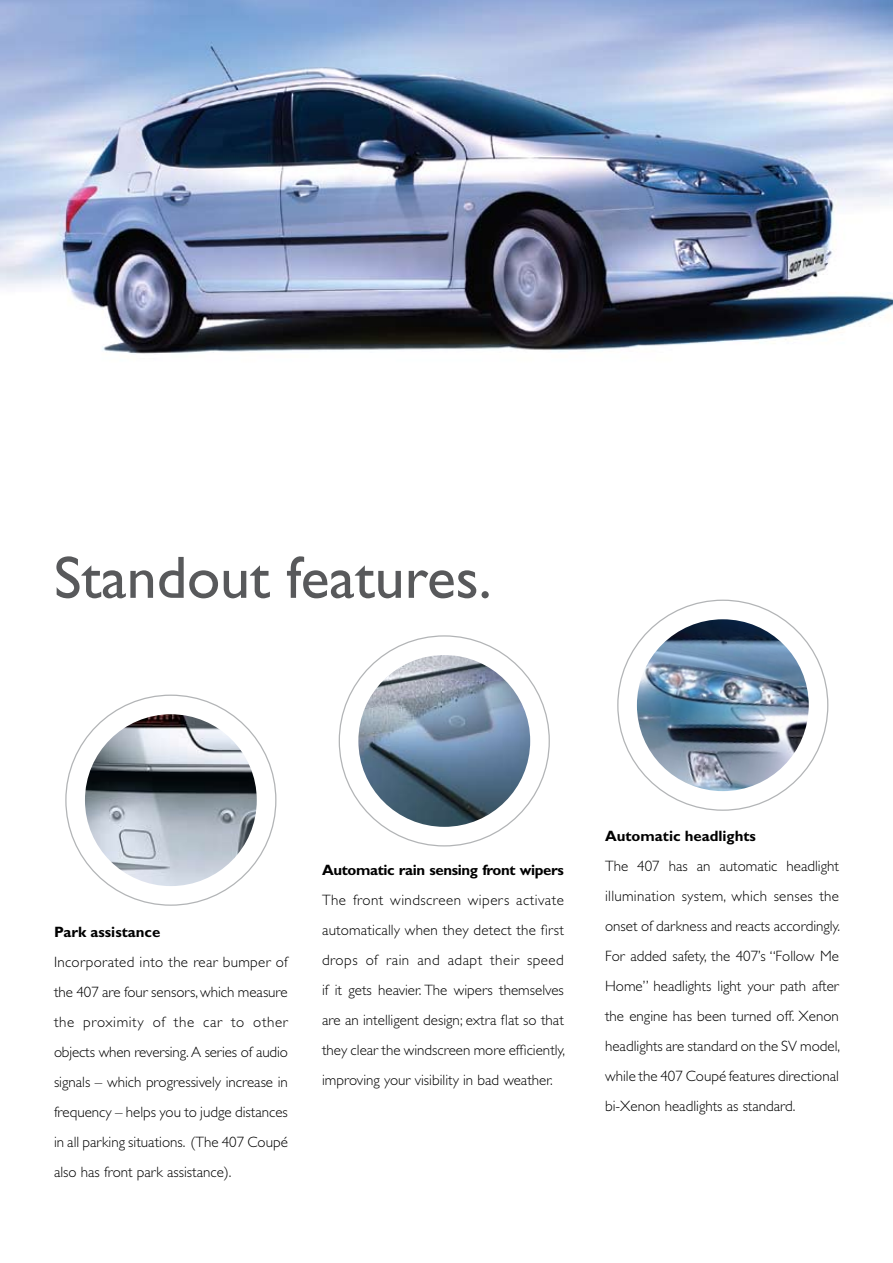
<style>
.page{position:relative;width:893px;height:1263px;background:#fff}
.page>*{position:absolute;margin:0;border:0;box-sizing:border-box;transform-origin:0 0}
.t1{font:60px "Gill Sans";color:#58595b}
.t2{font:300 15px/30px "Gill Sans";color:#000;text-align:justify}
.t3{font:700 15px "Gill Sans";color:#000}
.t4{font:700 15px "Gill Sans";letter-spacing:-.025em;color:#000}
</style>
<div class="page">
<img style="left:0;top:0;width:893px;height:354px">
<img style="left:85px;top:714px;width:172px;height:172px;border-radius:86px">
<img style="left:358px;top:655px;width:172px;height:172px;border-radius:86px">
<img style="left:637px;top:619px;width:172px;height:172px;border-radius:86px">
<h1 class="t1" style="left:54px;top:543px;width:439px">Standout features.</h1>
<p class="t3" style="left:54px;top:923px;width:108px">Park assistance</p>
<p class="t2" style="left:54px;top:947px;width:235px">Incorporated into the rear bumper of the 407 are four sensors, which measure the proximity of the car to other objects when reversing. A series of audio signals – which progressively increase in frequency – helps you to judge distances in all parking situations. (The 407 Coupé also has front park assistance).</p>
<p class="t4" style="left:322px;top:861px;width:243px">Automatic rain sensing front wipers</p>
<p class="t2" style="left:322px;top:885px;width:244px">The front windscreen wipers activate automatically when they detect the first drops of rain and adapt their speed if it gets heavier. The wipers themselves are an intelligent design; extra flat so that they clear the windscreen more efficiently, improving your visibility in bad weather.</p>
<p class="t3" style="left:605px;top:827px;width:152px">Automatic headlights</p>
<p class="t2" style="left:605px;top:851px;width:237px">The 407 has an automatic headlight illumination system, which senses the onset of darkness and reacts accordingly.<br>For added safety, the 407’s “Follow Me Home” headlights light your path after the engine has been turned off. Xenon headlights are standard on the SV model, while the 407 Coupé features directional bi-Xenon headlights as standard.</p>
</div>
